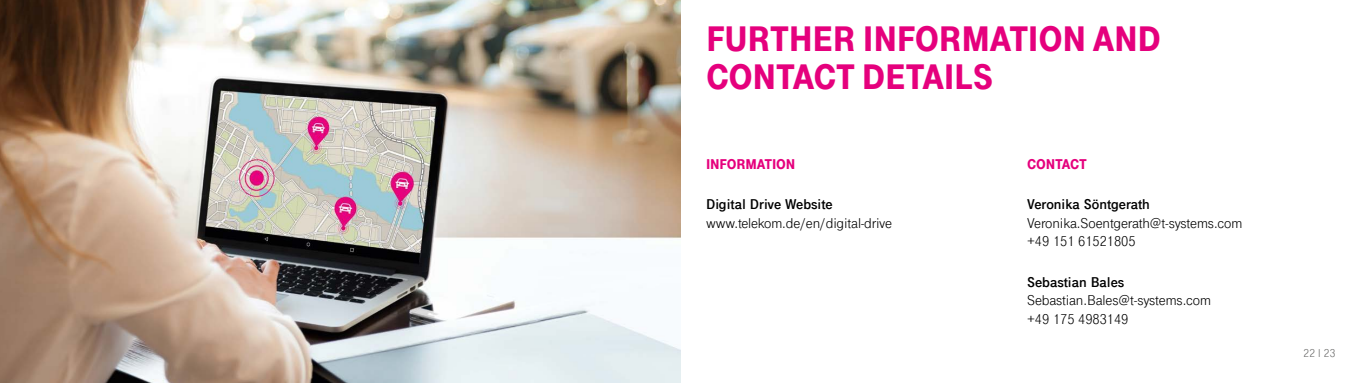
<style>
.page{position:relative;width:1361px;height:383px;background:#fff}
.page>*{position:absolute;margin:0;border:0;box-sizing:border-box;transform-origin:0 0}
.t1{font:900 37.5px/37.5px "Tele Grotesk Next";letter-spacing:-.01em;color:#e5007d}
.t2{font:15px/18.8px "Tele Grotesk Next";letter-spacing:-.005em;color:#000}
.t3{font:700 15px "Tele Grotesk Next";color:#000}
.t4{font:900 15px "Tele Grotesk Next";letter-spacing:-.01em;color:#e5007d}
.t5{font:12px "Tele Grotesk Next";color:#6a6a69}
</style>
<div class="page">
<img style="left:0;top:0;width:680px;height:383px">
<h1 class="t1" style="left:706px;top:20px;width:456px">FURTHER INFORMATION AND<br>CONTACT DETAILS</h1>
<p class="t4" style="left:706px;top:156px;width:91px">INFORMATION</p>
<p class="t4" style="left:1027px;top:156px;width:61px">CONTACT</p>
<p class="t3" style="left:706px;top:195px;width:128px">Digital Drive Website</p>
<p class="t2" style="left:706px;top:213px;width:188px">www.telekom.de/en/digital-drive</p>
<p class="t3" style="left:1027px;top:195px;width:124px">Veronika Söntgerath</p>
<p class="t2" style="left:1027px;top:213px;width:217px">Veronika.Soentgerath@t-systems.com +49 151 61521805</p>
<p class="t3" style="left:1027px;top:273px;width:99px">Sebastian Bales</p>
<p class="t2" style="left:1027px;top:291px;width:185px">Sebastian.Bales@t-systems.com +49 175 4983149</p>
<p class="t5" style="left:1303px;top:346px;width:33px">22 l 23</p>
</div>
